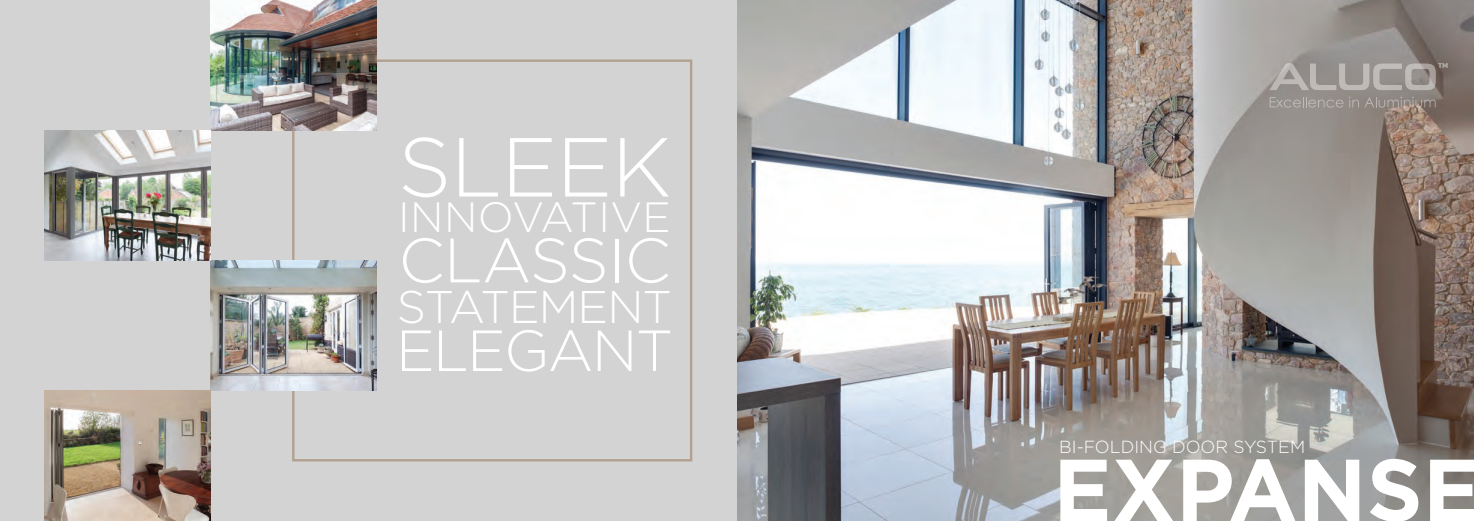
<style>
.page{position:relative;width:1474px;height:521px;background:#fff}
.page>*{position:absolute;margin:0;border:0;box-sizing:border-box;transform-origin:0 0}
.t1{font:700 87.59px "Gotham";color:#fff}
.t2{font:300 83.48px "Gotham";letter-spacing:-.01em;color:#fff}
.t3{font:300 62.48px "Gotham";letter-spacing:-.01em;color:#fff}
.t4{font:300 57.84px "Gotham";letter-spacing:-.03em;color:#fff}
.t5{font:300 45.68px "Gotham";letter-spacing:-.02em;color:#fff}
.t6{font:300 42.26px "Gotham";letter-spacing:.01em;color:#fff}
.t7{font:300 17.5px "Gotham";color:#fff}
</style>
<div class="page">
<img style="left:737px;top:0;width:736px;height:521px">
<div style="left:0;top:0;width:737px;height:521px;background:#d2d3d2"></div>
<div style="left:292px;top:60px;width:400px;height:401px;border:2px solid #a89079"></div>
<img style="left:211px;top:0;width:166px;height:130px">
<img style="left:211px;top:260px;width:166px;height:131px">
<img style="left:45px;top:130px;width:166px;height:130px">
<img style="left:45px;top:391px;width:166px;height:130px">
<svg style="left:1269px;top:97px;width:89px;height:11px"></svg>
<svg style="left:1364px;top:97px;width:71px;height:11px"></svg>
<svg style="left:1269px;top:63px;width:178px;height:27px;background:#a19c99"></svg>
<h2 class="t2" style="left:398px;top:114px;width:275px">SLEEK</h2>
<h3 class="t6" style="left:398px;top:190px;width:274px">INNOVATIVE</h3>
<h3 class="t3" style="left:398px;top:221px;width:274px">CLASSIC</h3>
<h3 class="t5" style="left:397px;top:277px;width:277px">STATEMENT</h3>
<h3 class="t4" style="left:396px;top:314px;width:279px">ELEGANT</h3>
<p class="t7" style="left:1059px;top:435px;width:247px">BI-FOLDING DOOR SYSTEM</p>
<h1 class="t1" style="left:1053px;top:432px;width:430px">EXPANSE</h1>
</div>
